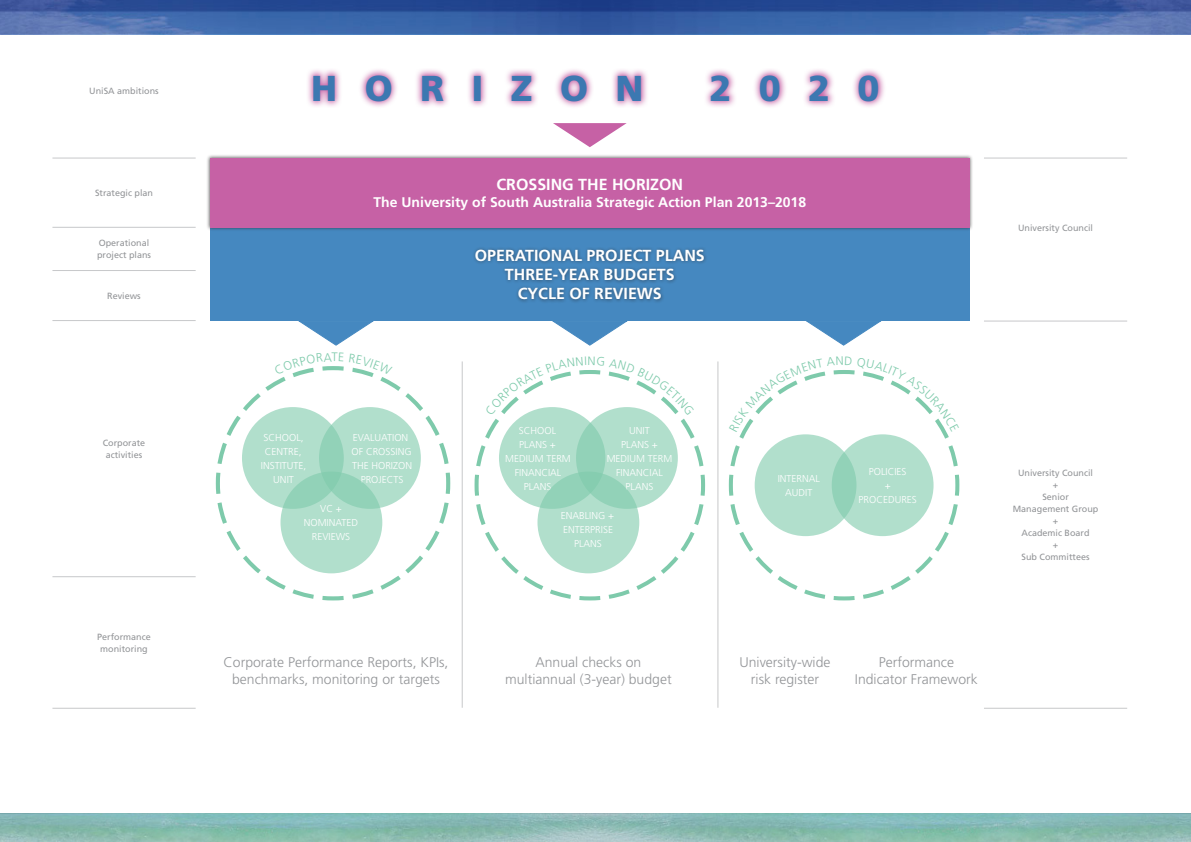
<style>
.page{position:relative;width:1191px;height:842px;background:#fff}
.page>*{position:absolute;margin:0;border:0;box-sizing:border-box;transform-origin:0 0}
.t1{font:900 36px "Frutiger";letter-spacing:.76em;color:#3c78b1}
.t2{font:700 16px "Frutiger";color:#fff}
.t3{font:300 14px "Frutiger";color:#939598}
.t4{font:700 14px "Frutiger";color:#fff}
.t5{font:300 10px/14px "Frutiger";color:#fff;text-align:center}
.t6{font:9px "Frutiger";color:#939598}
</style>
<div class="page">
<img style="left:0;top:814px;width:1191px;height:28px">
<img style="left:0;top:0;width:1191px;height:34px">
<div style="left:210px;top:227px;width:759px;height:94px;background:#4588c0"></div>
<svg style="left:298px;top:321px;width:76px;height:25px"></svg>
<svg style="left:552px;top:321px;width:76px;height:25px"></svg>
<svg style="left:806px;top:321px;width:76px;height:25px"></svg>
<svg style="left:308px;top:69px;width:577px;height:38px"></svg>
<svg style="left:553px;top:123px;width:73px;height:24px"></svg>
<hr style="left:52px;top:158px;width:144px;height:1px;background:#c7c8ca">
<hr style="left:984px;top:158px;width:143px;height:1px;background:#c7c8ca">
<hr style="left:52px;top:227px;width:144px;height:1px;background:#c7c8ca">
<hr style="left:52px;top:270px;width:144px;height:1px;background:#c7c8ca">
<hr style="left:52px;top:320px;width:144px;height:1px;background:#c7c8ca">
<hr style="left:984px;top:321px;width:143px;height:1px;background:#c7c8ca">
<hr style="left:52px;top:576px;width:144px;height:1px;background:#c7c8ca">
<hr style="left:462px;top:361px;width:1px;height:347px;background:#c7c8ca">
<hr style="left:717px;top:361px;width:1px;height:347px;background:#c7c8ca">
<hr style="left:52px;top:708px;width:144px;height:1px;background:#c7c8ca">
<hr style="left:984px;top:708px;width:143px;height:1px;background:#c7c8ca">
<svg style="left:215px;top:473px;width:236px;height:128px"></svg>
<div style="left:242px;top:407px;width:102px;height:102px;background:#b1dfcc;border-radius:50%"></div>
<div style="left:319px;top:407px;width:102px;height:102px;background:#b1dfcc;border-radius:50%"></div>
<svg style="left:280px;top:472px;width:102px;height:101px;background:#a8dbc6"></svg>
<svg style="left:728px;top:475px;width:232px;height:126px"></svg>
<div style="left:754px;top:434px;width:102px;height:102px;background:#b1dfcc;border-radius:50%"></div>
<svg style="left:831px;top:434px;width:102px;height:102px;background:#acddc8"></svg>
<svg style="left:474px;top:475px;width:232px;height:126px"></svg>
<div style="left:499px;top:407px;width:106px;height:102px;background:#b1dfcc;border-radius:50%"></div>
<div style="left:576px;top:407px;width:102px;height:102px;background:#b1dfcc;border-radius:50%"></div>
<svg style="left:537px;top:472px;width:102px;height:101px;background:#a8dbc6"></svg>
<div style="left:206px;top:154px;width:767px;height:77px;background:#231f20;opacity:.75"></div>
<div style="left:210px;top:158px;width:759px;height:69px;background:#c661a5"></div>
<div style="left:472px;top:246px;width:235px;height:57px;background:#231f20;opacity:.5"></div>
<svg style="left:216px;top:366px;width:234px;height:107px"></svg>
<svg style="left:729px;top:370px;width:230px;height:105px"></svg>
<svg style="left:475px;top:370px;width:230px;height:105px"></svg>
<p class="t6" style="left:89px;top:85px;width:71px">UniSA ambitions</p>
<p class="t1" style="left:311px;top:66px;width:334px">HORIZON</p>
<p class="t1" style="left:709px;top:66px;width:172px">2020</p>
<p class="t6" style="left:95px;top:188px;width:60px">Strategic plan</p>
<p class="t6" style="left:99px;top:238px;width:52px">Operational</p>
<p class="t6" style="left:97px;top:250px;width:56px">project plans</p>
<p class="t6" style="left:107px;top:290px;width:35px">Reviews</p>
<p class="t2" style="left:496px;top:175px;width:188px">CROSSING THE HORIZON</p>
<p class="t4" style="left:373px;top:194px;width:434px">The University of South Australia Strategic Action Plan 2013–2018</p>
<p class="t2" style="left:475px;top:246px;width:231px">OPERATIONAL PROJECT PLANS</p>
<p class="t2" style="left:505px;top:265px;width:171px">THREE-YEAR BUDGETS</p>
<p class="t2" style="left:518px;top:284px;width:146px">CYCLE OF REVIEWS</p>
<p class="t6" style="left:1018px;top:223px;width:77px">University Council</p>
<p class="t6" style="left:103px;top:438px;width:44px">Corporate</p>
<p class="t6" style="left:106px;top:450px;width:38px">activities</p>
<p class="t6" style="left:97px;top:631px;width:55px">Performance</p>
<p class="t6" style="left:100px;top:643px;width:49px">monitoring</p>
<p class="t5" style="left:261px;top:430px;width:47px">SCHOOL,<br>CENTRE,<br>INSTITUTE,<br>UNIT</p>
<p class="t5" style="left:351px;top:430px;width:62px">EVALUATION<br>OF CROSSING<br>THE HORIZON<br>PROJECTS</p>
<p class="t5" style="left:304px;top:502px;width:56px">VC +<br>NOMINATED<br>REVIEWS</p>
<p class="t3" style="left:224px;top:654px;width:226px">Corporate Performance Reports, KPIs,</p>
<p class="t3" style="left:232px;top:671px;width:209px">benchmarks, monitoring or targets</p>
<p class="t5" style="left:505px;top:423px;width:67px">SCHOOL<br>PLANS +<br>MEDIUM TERM<br>FINANCIAL<br>PLANS</p>
<p class="t5" style="left:607px;top:423px;width:67px">UNIT<br>PLANS +<br>MEDIUM TERM<br>FINANCIAL<br>PLANS</p>
<p class="t5" style="left:561px;top:509px;width:55px">ENABLING +<br>ENTERPRISE<br>PLANS</p>
<p class="t3" style="left:535px;top:654px;width:107px">Annual checks on</p>
<p class="t3" style="left:505px;top:671px;width:168px">multiannual (3-year) budget</p>
<p class="t5" style="left:777px;top:472px;width:44px">INTERNAL<br>AUDIT</p>
<p class="t5" style="left:858px;top:465px;width:60px">POLICIES<br>+<br>PROCEDURES</p>
<p class="t6" style="left:1018px;top:468px;width:77px">University Council</p>
<p class="t6" style="left:1052px;top:480px;width:7px">+</p>
<p class="t6" style="left:1042px;top:492px;width:28px">Senior</p>
<p class="t6" style="left:1012px;top:504px;width:87px">Management Group</p>
<p class="t6" style="left:1052px;top:516px;width:7px">+</p>
<p class="t6" style="left:1021px;top:528px;width:70px">Academic Board</p>
<p class="t6" style="left:1052px;top:540px;width:7px">+</p>
<p class="t6" style="left:1021px;top:552px;width:70px">Sub Committees</p>
<p class="t3" style="left:739px;top:654px;width:92px">University-wide</p>
<p class="t3" style="left:751px;top:671px;width:70px">risk register</p>
<p class="t3" style="left:878px;top:654px;width:77px">Performance</p>
<p class="t3" style="left:855px;top:671px;width:124px">Indicator Framework</p>
</div>
